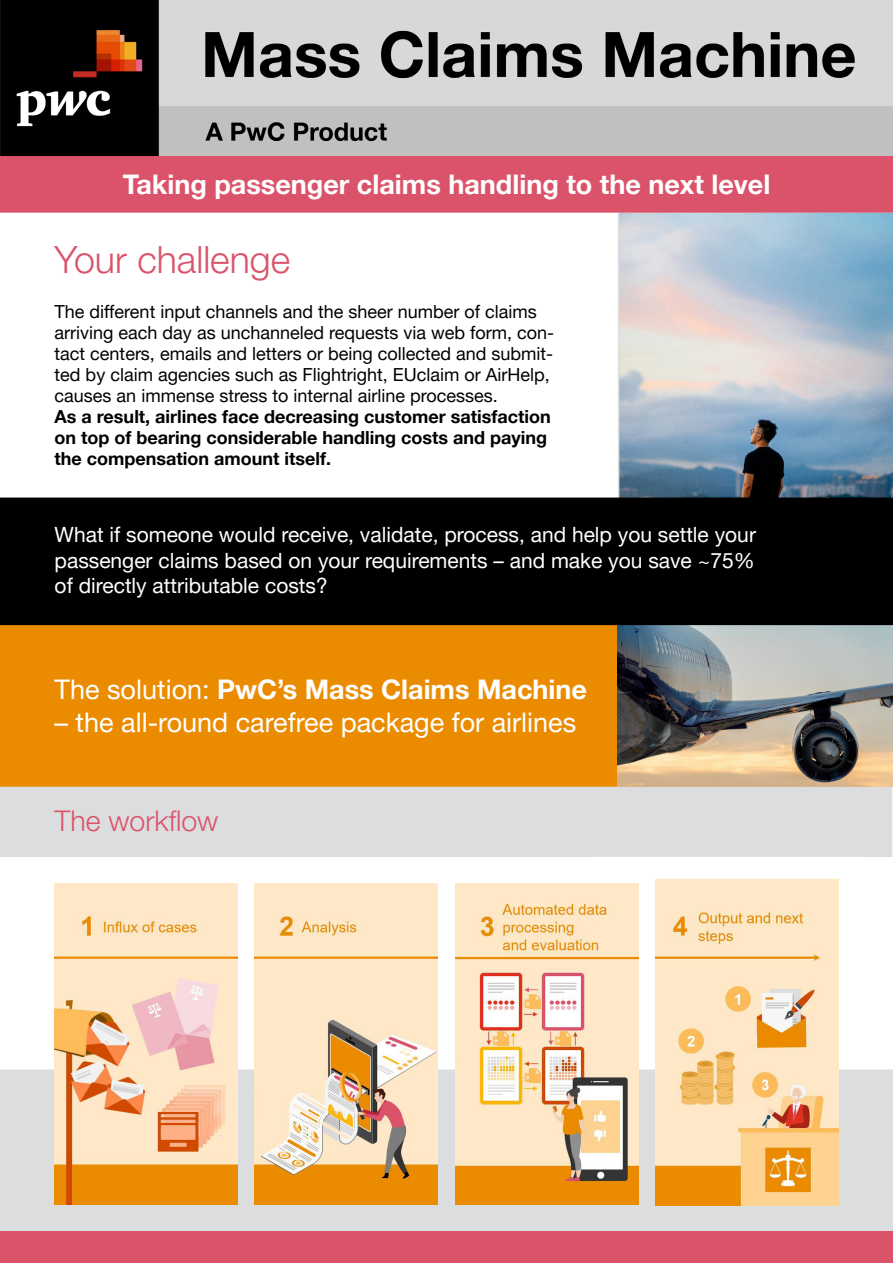
<style>
.page{position:relative;width:893px;height:1263px;background:#fff}
.page>*{position:absolute;margin:0;border:0;box-sizing:border-box;transform-origin:0 0}
.t1{font:300 37.5px "Helvetica Neue LT Pro";color:#db536a}
.t2{font:300 28.5px "Helvetica Neue LT Pro";color:#db536a}
.t3{font:700 27px "Helvetica Neue LT Pro";color:#fff}
.t4{font:27px "Helvetica Neue LT Pro";color:#fff}
.t5{font:21px/25.5px "Helvetica Neue LT Pro";color:#fff;text-align:justify}
.t6{font:18px/21px "Helvetica Neue LT Pro";color:#000}
.t7{font:700 18px/21px "Helvetica Neue LT Pro";color:#000}
.s1{font-weight:400}
</style>
<div class="page">
<div style="left:1px;top:660px;width:890px;height:196px;background:#dcdddf"></div>
<div style="left:1px;top:1070px;width:891px;height:160px;background:#dcdddf"></div>
<div style="left:0;top:1069px;width:893px;height:162px;border:2px solid #dcdddf"></div>
<svg style="left:618px;top:213px;width:275px;height:284px;background:#a4b5c4"></svg>
<div style="left:1px;top:626px;width:891px;height:160px;background:#eb8c00"></div>
<div style="left:0;top:625px;width:893px;height:162px;border:2px solid #eb8c00"></div>
<div style="left:1px;top:157px;width:892px;height:55px;background:#db536a"></div>
<div style="left:0;top:156px;width:893px;height:57px;border:2px solid #db536a"></div>
<img style="left:0;top:0;width:893px;height:156px">
<div style="left:0;top:1232px;width:893px;height:31px;background:#db536a"></div>
<div style="left:0;top:1231px;width:893px;height:32px;border:2px solid #db536a"></div>
<img style="left:54px;top:883px;width:183px;height:322px">
<img style="left:255px;top:883px;width:183px;height:322px">
<img style="left:455px;top:883px;width:183px;height:322px">
<img style="left:656px;top:879px;width:183px;height:327px">
<img style="left:618px;top:625px;width:275px;height:162px">
<div style="left:1px;top:498px;width:891px;height:126px;background:#000"></div>
<div style="left:0;top:497px;width:893px;height:128px;border:2px solid #000"></div>
<p class="t3" style="left:123px;top:168px;width:649px">Taking passenger claims handling to the next level</p>
<p class="t1" style="left:55px;top:237px;width:237px">Your challenge</p>
<p class="t6" style="left:55px;top:301px;width:501px">The different input channels and the sheer number of claims arriving each day as unchanneled requests via web form, con&shy;tact centers, emails and letters or being collected and submit&shy;ted by claim agencies such as Flightright, EUclaim or AirHelp, causes an immense stress to internal airline processes.</p>
<p class="t7" style="left:55px;top:406px;width:498px">As a result, airlines face decreasing customer satisfaction on top of bearing considerable handling costs and paying the compensation amount itself.</p>
<p class="t5" style="left:55px;top:522px;width:703px">What if someone would receive, validate, process, and help you settle your passenger claims based on your requirements – and make you save ~75% of directly attributable costs?</p>
<p class="t3" style="left:55px;top:673px;width:534px"><span class="s1">The solution:</span> PwC’s Mass Claims Machine</p>
<p class="t4" style="left:55px;top:705px;width:523px">– the all-round carefree package for airlines</p>
<p class="t2" style="left:55px;top:803px;width:165px">The workflow</p>
</div>
